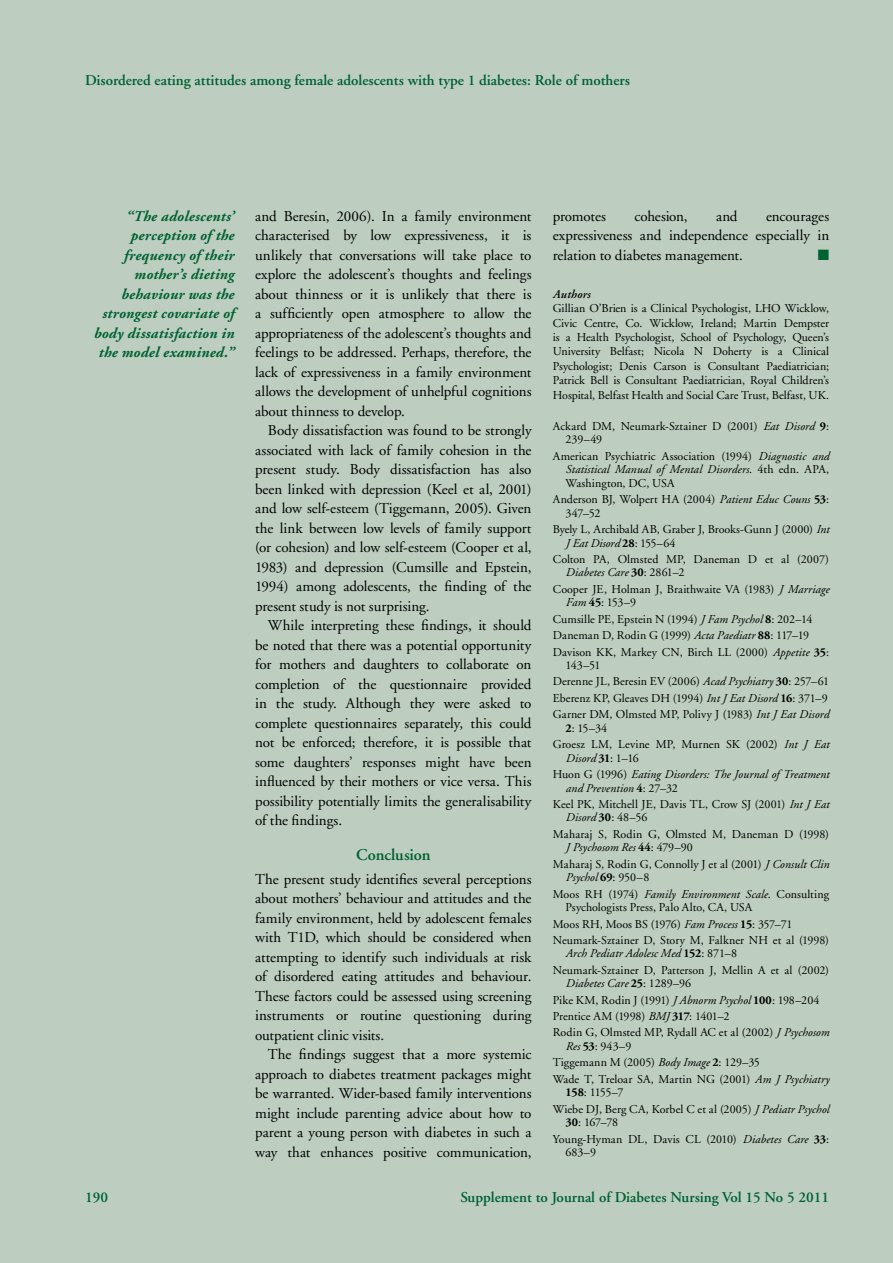
<style>
.page{position:relative;width:893px;height:1263px;background:#bdcec0}
.page>*{position:absolute;margin:0;border:0;box-sizing:border-box;transform-origin:0 0}
.t1{font:600 16.5px "Adobe Garamond";letter-spacing:-.005em;color:#006231}
.t2{font:15px/19.5px "Adobe Garamond";color:#000;text-align:justify}
.t3{font:italic 700 15px/19.5px "Adobe Garamond";letter-spacing:.015em;color:#006231;text-align:right}
.t4{font:600 15px "Adobe Garamond";color:#006231}
.t5{font:15px "Zapf Dingbats ITC";color:#006231}
.t6{font:12px/16.4px "Adobe Garamond";letter-spacing:.005em;color:#000}
.t7{font:italic 12px/16.4px "Adobe Garamond";letter-spacing:.005em;color:#000}
.t8{font:italic 600 12px "Adobe Garamond";letter-spacing:.015em;color:#000}
.s1{font-style:italic}
.s2{font-weight:700}
.s3{font-weight:700;font-style:normal}
.s4{font-style:normal}
</style>
<div class="page">
<p class="t4" style="left:85px;top:72px;width:546px">Disordered eating attitudes among female adolescents with type 1 diabetes: Role of mothers</p>
<p class="t3" style="left:93px;top:207px;width:142px">“The adolescents’ perception of the frequency of their mother’s dieting behaviour was the strongest covariate of body dissatisfaction in the model examined.”</p>
<p class="t2" style="left:255px;top:207px;width:278px">and Beresin, 2006). In a family environment characterised by low expressiveness, it is unlikely that conversations will take place to explore the adolescent’s thoughts and feelings about thinness or it is unlikely that there is a sufficiently open atmosphere to allow the appropriateness of the adolescent’s thoughts and feelings to be addressed. Perhaps, therefore, the lack of expressiveness in a family environment allows the development of unhelpful cognitions about thinness to develop.</p>
<p class="t2" style="left:255px;top:421px;width:278px;text-indent:13px">Body dissatisfaction was found to be strongly associated with lack of family cohesion in the present study. Body dissatisfaction has also been linked with depression (Keel et al, 2001) and low self-esteem (Tiggemann, 2005). Given the link between low levels of family support (or cohesion) and low self-esteem (Cooper et al, 1983) and depression (Cumsille and Epstein, 1994) among adolescents, the finding of the present study is not surprising.</p>
<p class="t2" style="left:255px;top:616px;width:278px;text-indent:13px">While interpreting these findings, it should be noted that there was a potential opportunity for mothers and daughters to collaborate on completion of the questionnaire provided in the study. Although they were asked to complete questionnaires separately, this could not be enforced; therefore, it is possible that some daughters’ responses might have been influenced by their mothers or vice versa. This possibility potentially limits the generalisability of the findings.</p>
<p class="t1" style="left:356px;top:845px;width:76px">Conclusion</p>
<p class="t2" style="left:255px;top:870px;width:278px">The present study identifies several perceptions about mothers’ behaviour and attitudes and the family environment, held by adolescent females with T1D, which should be considered when attempting to identify such individuals at risk of disordered eating attitudes and behaviour.<br>These factors could be assessed using screening instruments or routine questioning during outpatient clinic visits.</p>
<p class="t2" style="left:255px;top:1045px;width:278px;text-indent:13px">The findings suggest that a more systemic approach to diabetes treatment packages might be warranted. Wider-based family interventions might include parenting advice about how to parent a young person with diabetes in such a way that enhances positive communication,</p>
<p class="t2" style="left:553px;top:207px;width:55px">promotes</p>
<p class="t2" style="left:634px;top:207px;width:55px">cohesion,</p>
<p class="t2" style="left:716px;top:207px;width:23px">and</p>
<p class="t2" style="left:553px;top:207px;width:278px;text-indent:213px">encourages expressiveness and independence especially in relation to diabetes management.</p>
<p class="t5" style="left:818px;top:247px;width:13px">■</p>
<p class="t8" style="left:553px;top:287px;width:39px">Authors</p>
<p class="t6" style="left:553px;top:301px;width:278px;line-height:14.4px;text-align:justify">Gillian O’Brien is a Clinical Psychologist, LHO Wicklow, Civic Centre, Co. Wicklow, Ireland; Martin Dempster is a Health Psychologist, School of Psychology, Queen’s University Belfast; Nicola N Doherty is a Clinical Psychologist; Denis Carson is Consultant Paediatrician; Patrick Bell is Consultant Paediatrician, Royal Children’s Hospital, Belfast Health and Social Care Trust, Belfast, UK.</p>
<p class="t6" style="left:566px;top:420px;width:265px;line-height:13.5px;text-indent:-13px">Ackard DM, Neumark-Sztainer D (2001) <span class="s1">Eat Disord</span> <span class="s2">9</span>:<br>239–49</p>
<p class="t6" style="left:566px;top:449px;width:265px;line-height:13.5px;text-align:justify;text-indent:-13px">American Psychiatric Association (1994) <span class="s1">Diagnostic and Statistical Manual of Mental Disorders</span>. 4th edn. APA, Washington, DC, USA</p>
<p class="t6" style="left:565px;top:493px;width:265px;line-height:13.5px;text-indent:-13px">Anderson BJ, Wolpert HA (2004) <span class="s1">Patient Educ Couns</span> <span class="s2">53</span>:<br>347–52</p>
<p class="t6" style="left:565px;top:523px;width:265px;line-height:13.5px;text-indent:-13px">Byely L, Archibald AB, Graber J, Brooks-Gunn J (2000) <span class="s1">Int<br>J Eat Disord</span> <span class="s2">28</span>: 155–64</p>
<p class="t6" style="left:565px;top:553px;width:265px;line-height:13.5px;text-indent:-13px">Colton PA, Olmsted MP, Daneman D et al (2007)<br><span class="s1">Diabetes Care</span> <span class="s2">30</span>: 2861–2</p>
<p class="t6" style="left:565px;top:583px;width:265px;line-height:13.5px;text-indent:-13px">Cooper JE, Holman J, Braithwaite VA (1983) <span class="s1">J Marriage<br>Fam</span> <span class="s2">45</span>: 153–9</p>
<p class="t6" style="left:553px;top:611px;width:278px">Cumsille PE, Epstein N (1994) <span class="s1">J Fam Psychol</span> <span class="s2">8</span>: 202–14<br>Daneman D, Rodin G (1999) <span class="s1">Acta Paediatr</span> <span class="s2">88</span>: 117–19<br>Davison KK, Markey CN, Birch LL (2000) <span class="s1">Appetite</span> <span class="s2">35</span>:</p>
<p class="t6" style="left:553px;top:657px;width:278px;text-indent:13px">143–51<br>Derenne JL, Beresin EV (2006) <span class="s1">Acad Psychiatry</span> <span class="s2">30</span>: 257–61<br>Eberenz KP, Gleaves DH (1994) <span class="s1">Int J Eat Disord</span> <span class="s2">16</span>: 371–9<br>Garner DM, Olmsted MP, Polivy J (1983) <span class="s1">Int J Eat Disord</span></p>
<p class="t6" style="left:553px;top:720px;width:278px;text-indent:13px"><span class="s2">2</span>: 15–34<br>Groesz LM, Levine MP, Murnen SK (2002) <span class="s1">Int J Eat</span></p>
<p class="t7" style="left:553px;top:750px;width:278px;text-indent:13px">Disord <span class="s3">31</span><span class="s4">: 1–16<br>Huon G (1996)</span> Eating Disorders: The Journal of Treatment</p>
<p class="t6" style="left:553px;top:780px;width:278px;text-indent:13px"><span class="s1">and Prevention</span> <span class="s2">4</span>: 27–32<br>Keel PK, Mitchell JE, Davis TL, Crow SJ (2001) <span class="s1">Int J Eat</span></p>
<p class="t6" style="left:553px;top:810px;width:278px;text-indent:13px"><span class="s1">Disord</span> <span class="s2">30</span>: 48–56<br>Maharaj S, Rodin G, Olmsted M, Daneman D (1998)</p>
<p class="t6" style="left:553px;top:840px;width:278px;text-indent:13px"><span class="s1">J Psychosom Res</span> <span class="s2">44</span>: 479–90<br>Maharaj S, Rodin G, Connolly J et al (2001) <span class="s1">J Consult Clin</span></p>
<p class="t7" style="left:553px;top:870px;width:278px;text-indent:13px">Psychol <span class="s3">69</span><span class="s4">: 950–8<br>Moos RH (1974)</span> Family Environment Scale<span class="s4">. Consulting</span></p>
<p class="t6" style="left:553px;top:899px;width:278px;text-indent:13px">Psychologists Press, Palo Alto, CA, USA<br>Moos RH, Moos BS (1976) <span class="s1">Fam Process</span> <span class="s2">15</span>: 357–71<br>Neumark-Sztainer D, Story M, Falkner NH et al (1998)</p>
<p class="t6" style="left:553px;top:946px;width:278px;text-indent:13px"><span class="s1">Arch Pediatr Adolesc Med</span> <span class="s2">152</span>: 871–8<br>Neumark-Sztainer D, Patterson J, Mellin A et al (2002)</p>
<p class="t6" style="left:553px;top:976px;width:278px;text-indent:13px"><span class="s1">Diabetes Care</span> <span class="s2">25</span>: 1289–96<br>Pike KM, Rodin J (1991) <span class="s1">J Abnorm Psychol</span> <span class="s2">100</span>: 198–204<br>Prentice AM (1998) <span class="s1">BMJ</span> <span class="s2">317</span>: 1401–2<br>Rodin G, Olmsted MP, Rydall AC et al (2002) <span class="s1">J Psychosom</span></p>
<p class="t6" style="left:553px;top:1038px;width:278px;text-indent:13px"><span class="s1">Res</span> <span class="s2">53</span>: 943–9<br>Tiggemann M (2005) <span class="s1">Body Image</span> <span class="s2">2</span>: 129–35<br>Wade T, Treloar SA, Martin NG (2001) <span class="s1">Am J Psychiatry</span></p>
<p class="t6" style="left:553px;top:1084px;width:278px;text-indent:13px"><span class="s2">158</span>: 1155–7<br>Wiebe DJ, Berg CA, Korbel C et al (2005) <span class="s1">J Pediatr Psychol</span></p>
<p class="t6" style="left:553px;top:1114px;width:278px;text-indent:13px"><span class="s2">30</span>: 167–78<br>Young-Hyman DL, Davis CL (2010) <span class="s1">Diabetes Care</span> <span class="s2">33</span>:</p>
<p class="t6" style="left:565px;top:1144px;width:32px">683–9</p>
<p class="t4" style="left:85px;top:1189px;width:24px">190</p>
<p class="t4" style="left:460px;top:1189px;width:370px">Supplement to Journal of Diabetes Nursing Vol 15 No 5 2011</p>
</div>
